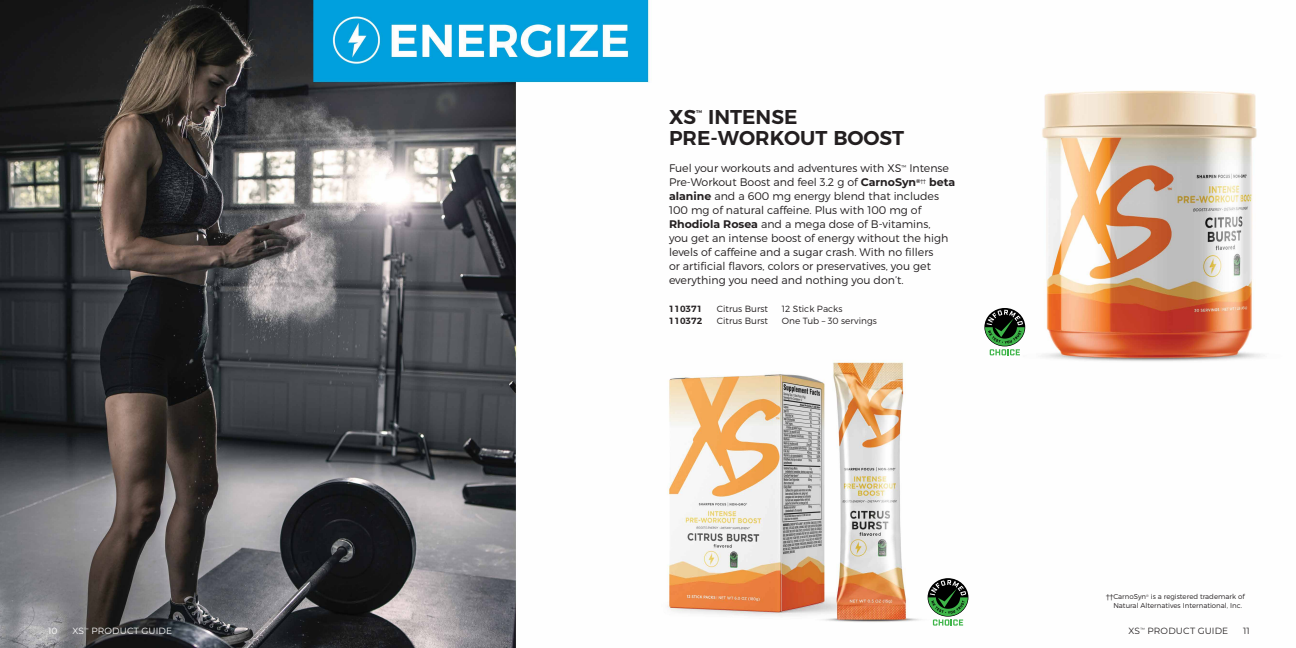
<style>
.page{position:relative;width:1296px;height:648px;background:#fff}
.page>*{position:absolute;margin:0;border:0;box-sizing:border-box;transform-origin:0 0}
.t1{font:600 20px/21px "Montserrat";color:#231f20}
.t2{font:300 11px/14px "Montserrat";color:#231f20}
.t3{font:300 9px/12px "Montserrat";color:#231f20}
.t4{font:9px "Montserrat";letter-spacing:.015em;color:#fff}
.t5{font:9px "Montserrat";letter-spacing:.015em;color:#231f20}
.t6{font:600 9px/12px "Montserrat";color:#231f20}
.t7{font:300 7px/9px "Montserrat";color:#231f20}
.t8{font:600 4px "Montserrat";color:#231f20}
.s1{font-weight:700}
</style>
<div class="page">
<img style="left:0;top:0;width:1265px;height:648px">
<svg style="left:984px;top:308px;width:41px;height:38px"></svg>
<svg style="left:985px;top:309px;width:40px;height:46px"></svg>
<svg style="left:928px;top:579px;width:40px;height:47px"></svg>
<h1 class="t1" style="left:669px;top:105px;width:29px">XS</h1>
<p class="t8" style="left:696px;top:108px;width:8px">TM</p>
<h1 class="t1" style="left:669px;top:105px;width:237px;text-indent:39px">INTENSE<br>PRE-WORKOUT BOOST</h1>
<p class="t2" style="left:669px;top:161px;width:288px">Fuel your workouts and adventures with XS<sup>™</sup> Intense Pre-Workout Boost and feel 3.2 g of <span class="s1">CarnoSyn</span><sup>®</sup><sup>††</sup> <span class="s1">beta alanine</span> and a 600 mg energy blend that includes 100 mg of natural caffeine. Plus with 100 mg of <span class="s1">Rhodiola Rosea</span> and a mega dose of B-vitamins,<br>you get an intense boost of energy without the high levels of caffeine and a sugar crash. With no fillers<br>or artificial flavors, colors or preservatives, you get everything you need and nothing you don’t.</p>
<p class="t6" style="left:669px;top:302px;width:35px">110371<br>110372</p>
<p class="t3" style="left:717px;top:303px;width:53px">Citrus Burst<br>Citrus Burst</p>
<p class="t3" style="left:782px;top:303px;width:96px">12 Stick Packs<br>One Tub – 30 servings</p>
<p class="t7" style="left:1113px;top:592px;width:133px;text-indent:-7px">††CarnoSyn<sup>®</sup> is a registered trademark of<br>Natural Alternatives International, Inc.</p>
<p class="t4" style="left:48px;top:625px;width:11px">10</p>
<p class="t4" style="left:72px;top:625px;width:101px">XS<sup>™</sup> PRODUCT GUIDE</p>
<p class="t5" style="left:1129px;top:625px;width:101px">XS<sup>™</sup> PRODUCT GUIDE</p>
<p class="t5" style="left:1243px;top:625px;width:8px">11</p>
</div>
